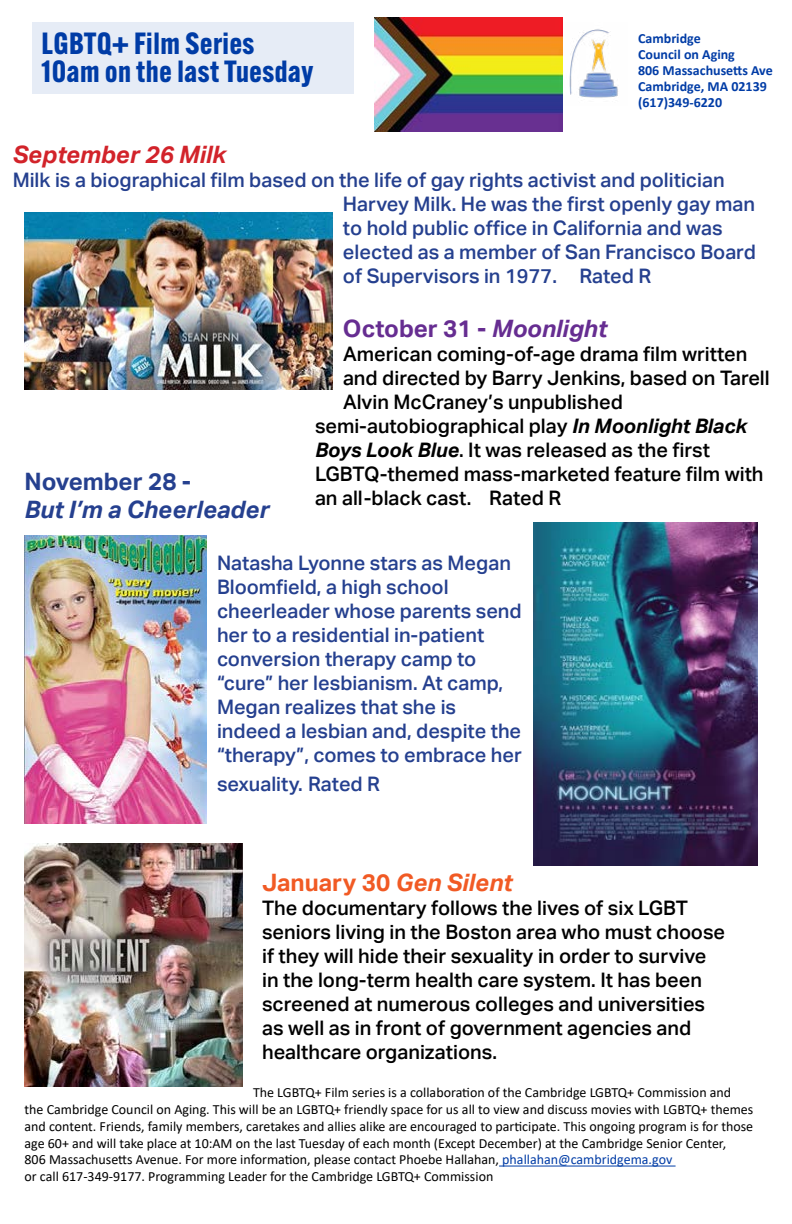
<style>
.page{position:relative;width:792px;height:1224px;background:#fff}
.page>*{position:absolute;margin:0;border:0;box-sizing:border-box;transform-origin:0 0}
.t1{font:700 30px/28px "Alternate Gothic ATF";letter-spacing:.02em;color:#003ca6}
.t2{font:700 24px "Aktiv Grotesk";color:#662d91}
.t3{font:italic 700 24px "Aktiv Grotesk";color:#25408f}
.t4{font:700 24px "Aktiv Grotesk";color:#f15a24}
.t5{font:italic 700 24px "Aktiv Grotesk";color:#d2232a}
.t6{font:700 24px "Aktiv Grotesk";color:#25408f}
.t7{font:500 20px/24px "Aktiv Grotesk";color:#000}
.t8{font:500 20px/24px "Aktiv Grotesk";color:#25408f}
.t9{font:14px/16.8px "Calibri";color:#000}
.t10{font:700 14px/16px "Calibri";color:#003ca6}
.s1{font-style:italic}
.s2{font-weight:700;font-style:italic}
.s3{color:#003ca6}
</style>
<div class="page">
<img style="left:25px;top:213px;width:308px;height:176px">
<img style="left:534px;top:523px;width:224px;height:342px">
<hr style="left:499px;top:1166px;width:177px;height:1px;background:#003ca6">
<img style="left:25px;top:844px;width:218px;height:243px">
<img style="left:25px;top:536px;width:182px;height:288px">
<div style="left:32px;top:22px;width:322px;height:72px;background:#e6ecf6"></div>
<img style="left:562px;top:22px;width:56px;height:83px">
<img style="left:375px;top:18px;width:187px;height:113px">
<h1 class="t1" style="left:41px;top:29px;width:273px">LGBTQ+ Film Series<br>10am on the last Tuesday</h1>
<p class="t10" style="left:638px;top:30px;width:136px">Cambridge<br>Council on Aging<br>806 Massachusetts Ave<br>Cambridge, MA 02139 (617)349-6220</p>
<h2 class="t5" style="left:13px;top:141px;width:215px">September 26 Milk</h2>
<p class="t8" style="left:343px;top:169px;width:414px;text-indent:-330px">Milk is a biographical film based on the life of gay rights activist and politician Harvey Milk. He was the first openly gay man to hold public office in California and was elected as a member of San Francisco Board of Supervisors in 1977. Rated R</p>
<h2 class="t6" style="left:25px;top:467px;width:168px">November 28 -</h2>
<h2 class="t3" style="left:25px;top:496px;width:246px">But I’m a Cheerleader</h2>
<h2 class="t2" style="left:343px;top:315px;width:265px">October 31 - <span class="s1">Moonlight</span></h2>
<h3 class="t7" style="left:343px;top:342px;width:406px">American coming-of-age drama film written</h3>
<h3 class="t7" style="left:343px;top:366px;width:428px">and directed by Barry Jenkins, based on Tarell</h3>
<h3 class="t7" style="left:343px;top:390px;width:281px">Alvin McCraney’s unpublished</h3>
<h3 class="t7" style="left:315px;top:414px;width:434px">semi-autobiographical play <span class="s2">In Moonlight Black</span></h3>
<h3 class="t7" style="left:315px;top:438px;width:397px"><span class="s2">Boys Look Blue</span>. It was released as the first</h3>
<h3 class="t7" style="left:315px;top:462px;width:450px">LGBTQ-themed mass-marketed feature film with</h3>
<h3 class="t7" style="left:315px;top:486px;width:248px">an all-black cast. Rated R</h3>
<p class="t8" style="left:217px;top:551px;width:306px">Natasha Lyonne stars as Megan<br>Bloomfield, a high school cheerleader whose parents send her to a residential in-patient conversion therapy camp to “cure” her lesbianism. At camp,<br>Megan realizes that she is indeed a lesbian and, despite the “therapy”, comes to embrace her</p>
<h3 class="t8" style="left:217px;top:772px;width:165px">sexuality. Rated R</h3>
<h2 class="t4" style="left:262px;top:869px;width:252px">January 30 <span class="s1">Gen Silent</span></h2>
<p class="t7" style="left:262px;top:896px;width:465px">The documentary follows the lives of six LGBT seniors living in the Boston area who must choose if they will hide their sexuality in order to survive in the long-term health care system. It has been screened at numerous colleges and universities as well as in front of government agencies and healthcare organizations.</p>
<p class="t9" style="left:25px;top:1084px;width:730px;text-indent:228px">The LGBTQ+ Film series is a collaboration of the Cambridge LGBTQ+ Commission and the Cambridge Council on Aging. This will be an LGBTQ+ friendly space for us all to view and discuss movies with LGBTQ+ themes and content. Friends, family members, caretakes and allies alike are encouraged to participate. This ongoing program is for those age 60+ and will take place at 10:AM on the last Tuesday of each month (Except December) at the Cambridge Senior Center,<br>806 Massachusetts Avenue. For more information, please contact Phoebe Hallahan, <span class="s3">phallahan@cambridgema.gov<br></span>or call 617-349-9177. Programming Leader for the Cambridge LGBTQ+ Commission</p>
</div>
